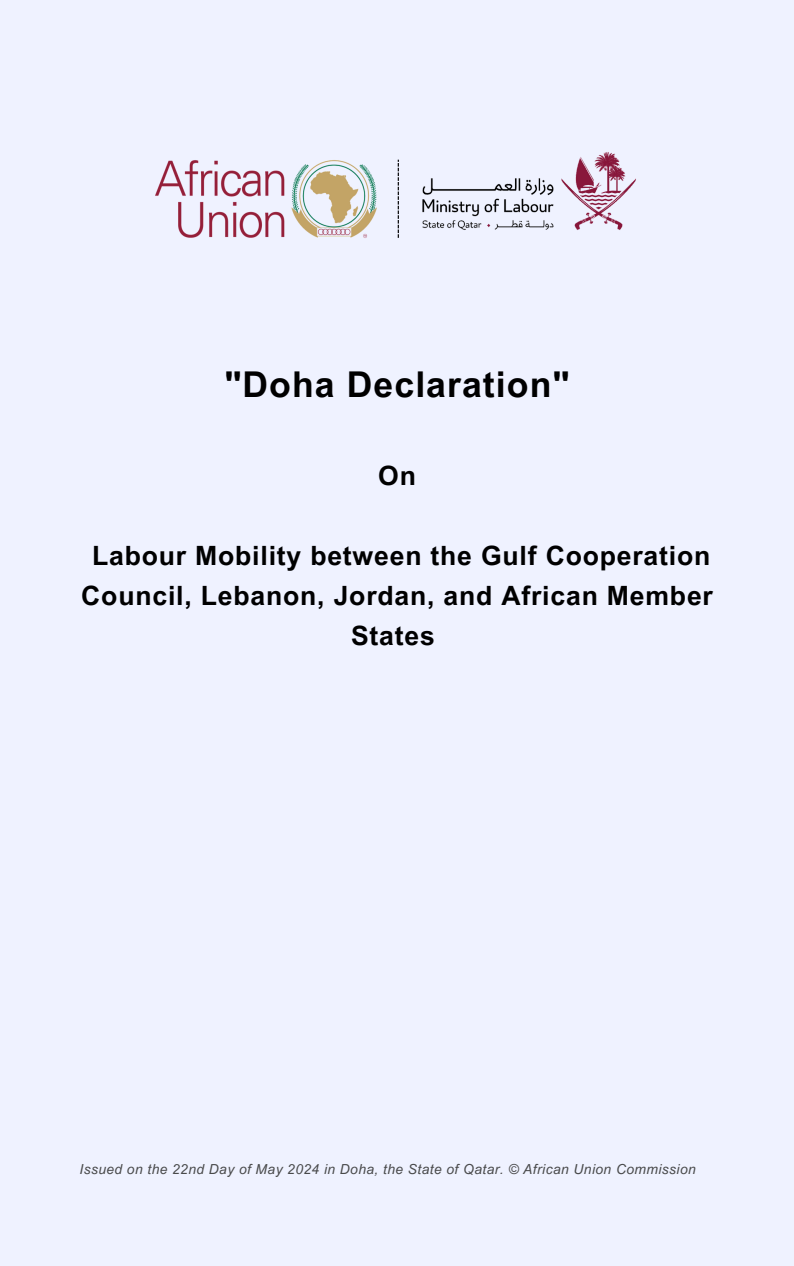
<style>
.page{position:relative;width:794px;height:1266px;background:#fff}
.page>*{position:absolute;margin:0;border:0;box-sizing:border-box;transform-origin:0 0}
.t1{font:700 35.55px "Arial MT Pro";letter-spacing:.03em;color:#000}
.t2{font:700 26.55px/39.9px "Arial MT Pro";letter-spacing:.03em;color:#000;text-align:center}
.t3{font:italic 13.8px "Arial MT Pro";letter-spacing:.03em;color:#494a4b}
</style>
<div class="page">
<div style="left:0;top:0;width:793px;height:1266px;background:#eff2ff"></div>
<img style="left:156px;top:160px;width:220px;height:78px">
<img style="left:422px;top:152px;width:214px;height:78px">
<svg style="left:397px;top:160px;width:1px;height:78px"></svg>
<p class="t1" style="left:224px;top:371px;width:346px">"Doha Declaration"</p>
<p class="t2" style="left:378px;top:459px;width:39px">On</p>
<h1 class="t2" style="left:81px;top:539px;width:632px">Labour Mobility between the Gulf Cooperation<br>Council, Lebanon, Jordan, and African Member<br>States</h1>
<h2 class="t3" style="left:79px;top:1163px;width:617px">Issued on the 22nd Day of May 2024 in Doha, the State of Qatar. © African Union Commission</h2>
</div>
